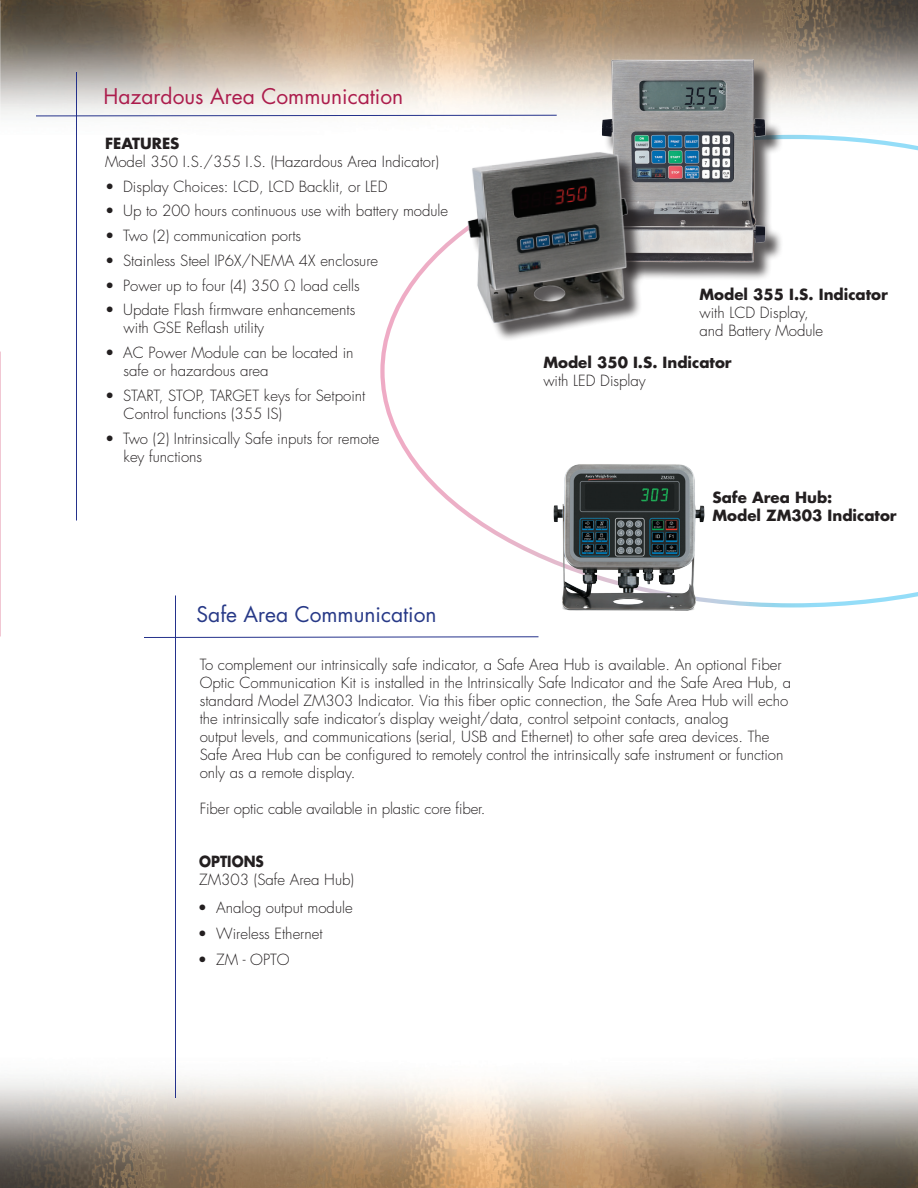
<style>
.page{position:relative;width:918px;height:1188px;background:#fff}
.page>*{position:absolute;margin:0;border:0;box-sizing:border-box;transform-origin:0 0}
.t1{font:21px "Futura Std";color:#ac1d4d}
.t2{font:21px "Futura Std";color:#273987}
.t3{font:300 15px/18px "Futura Std";color:#231f20}
.t4{font:700 15px/18px "Futura Std";color:#231f20}
.t5{font:700 15px "Futura Std";color:#231f20;scale:.9 1}
</style>
<div class="page">
<img style="left:1px;top:1076px;width:917px;height:112px">
<img style="left:1px;top:0;width:917px;height:135px">
<hr style="left:76px;top:72px;width:1px;height:448px;background:#24318b">
<svg style="left:35px;top:114px;width:522px;height:3px"></svg>
<svg style="left:380px;top:135px;width:538px;height:473px"></svg>
<img style="left:530px;top:441px;width:191px;height:170px">
<div style="left:604px;top:62px;width:180px;height:219px;background:#231f20;opacity:.75"></div>
<img style="left:590px;top:44px;width:191px;height:234px">
<div style="left:471px;top:155px;width:175px;height:186px;background:#231f20;opacity:.75"></div>
<img style="left:455px;top:140px;width:187px;height:192px">
<svg style="left:144px;top:636px;width:395px;height:2px"></svg>
<hr style="left:175px;top:596px;width:1px;height:502px;background:#24318b">
<img style="left:0;top:1054px;width:1px;height:134px">
<img style="left:0;top:0;width:1px;height:351px">
<h1 class="t1" style="left:104px;top:83px;width:301px">Hazardous Area Communication</h1>
<p class="t4" style="left:105px;top:134px;width:76px">FEATURES</p>
<p class="t3" style="left:105px;top:153px;width:335px">Model 350 I.S./355 I.S. (Hazardous Area Indicator)</p>
<p class="t3" style="left:105px;top:178px;width:284px">• Display Choices: LCD, LCD Backlit, or LED</p>
<p class="t3" style="left:105px;top:202px;width:345px">• Up to 200 hours continuous use with battery module</p>
<p class="t3" style="left:105px;top:227px;width:198px">• Two (2) communication ports</p>
<p class="t3" style="left:105px;top:252px;width:275px">• Stainless Steel IP6X/NEMA 4X enclosure</p>
<p class="t3" style="left:105px;top:277px;width:256px">• Power up to four (4) 350 Ω load cells</p>
<p class="t3" style="left:124px;top:301px;width:233px;text-indent:-19px">• Update Flash firmware enhancements with GSE Reflash utility</p>
<p class="t3" style="left:124px;top:344px;width:232px;text-indent:-19px">• AC Power Module can be located in safe or hazardous area</p>
<p class="t3" style="left:124px;top:387px;width:243px;text-indent:-19px">• START, STOP, TARGET keys for Setpoint<br>Control functions (355 IS)</p>
<p class="t3" style="left:124px;top:430px;width:257px;text-indent:-19px">• Two (2) Intrinsically Safe inputs for remote key functions</p>
<h1 class="t2" style="left:196px;top:601px;width:242px">Safe Area Communication</h1>
<p class="t4" style="left:700px;top:285px;width:190px">Model 355 I.S. Indicator</p>
<p class="t3" style="left:700px;top:304px;width:125px">with LCD Display, and Battery Module</p>
<p class="t4" style="left:543px;top:353px;width:190px">Model 350 I.S. Indicator</p>
<p class="t3" style="left:543px;top:372px;width:104px">with LED Display</p>
<p class="t4" style="left:712px;top:488px;width:186px">Safe Area Hub:<br>Model ZM303 Indicator</p>
<p class="t3" style="left:200px;top:656px;width:593px">To complement our intrinsically safe indicator, a Safe Area Hub is available. An optional Fiber Optic Communication Kit is installed in the Intrinsically Safe Indicator and the Safe Area Hub, a standard Model ZM303 Indicator. Via this fiber optic connection, the Safe Area Hub will echo the intrinsically safe indicator’s display weight/data, control setpoint contacts, analog<br>output levels, and communications (serial, USB and Ethernet) to other safe area devices. The Safe Area Hub can be configured to remotely control the intrinsically safe instrument or function only as a remote display.</p>
<p class="t3" style="left:200px;top:800px;width:287px">Fiber optic cable available in plastic core fiber.</p>
<p class="t5" style="left:199px;top:852px;width:73px">OPTIONS</p>
<p class="t3" style="left:199px;top:871px;width:156px">ZM303 (Safe Area Hub)</p>
<p class="t3" style="left:198px;top:899px;width:156px">• Analog output module</p>
<p class="t3" style="left:198px;top:925px;width:126px">• Wireless Ethernet</p>
<p class="t3" style="left:198px;top:951px;width:93px">• ZM - OPTO</p>
</div>
